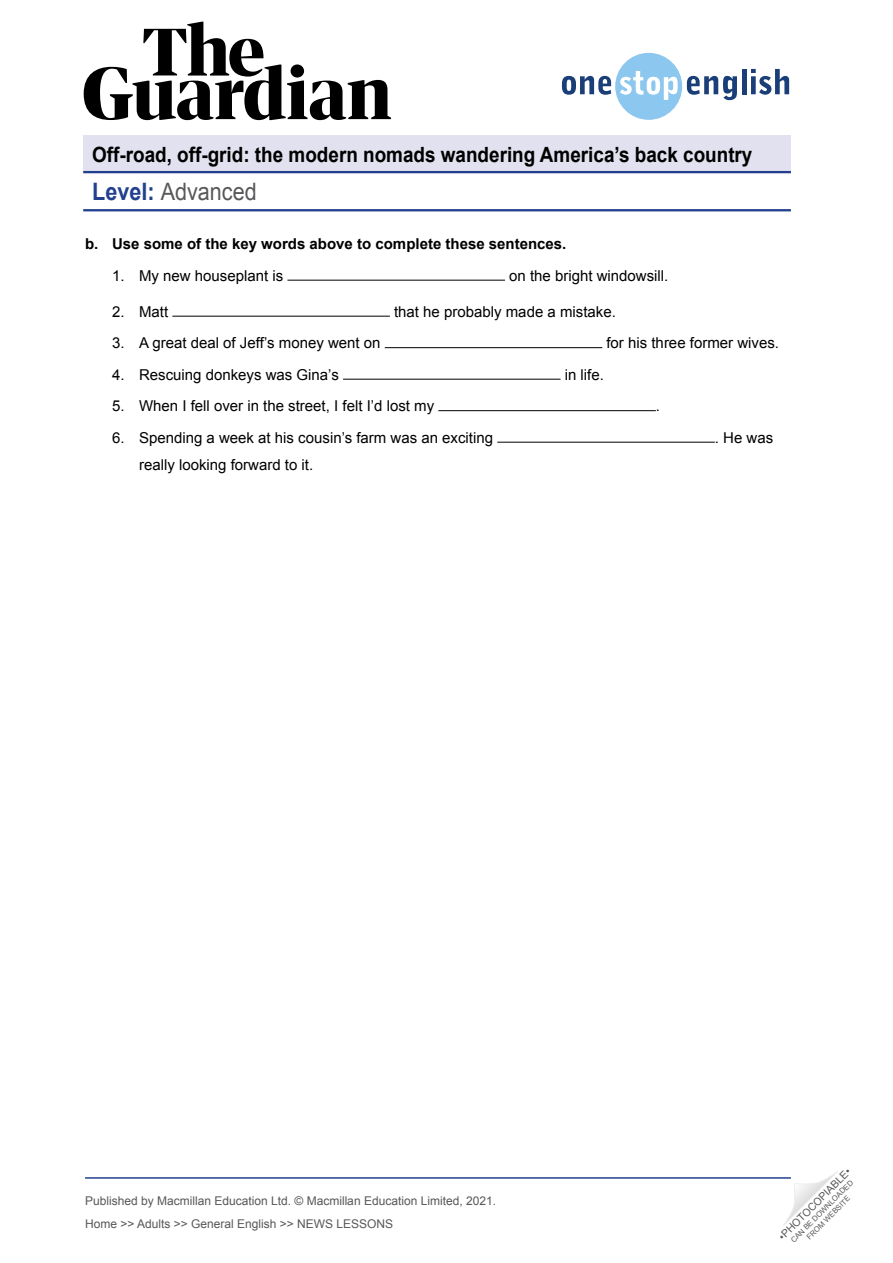
<style>
.page{position:relative;width:893px;height:1263px;background:#fff}
.page>*{position:absolute;margin:0;border:0;box-sizing:border-box;transform-origin:0 0}
.Article_Subtitle{font:24px "Arial";color:#58585a;scale:.9 1}
.Article_Subtitle-2{font:700 21px "Arial";color:#000;scale:.9 1}
.t1{font:15px "Arial";color:#000}
.WS__Body_-_rubric{font:700 15px "Arial";color:#000}
.t2{font:12px/23px "Arial";color:#575756}
.t3{font:10.5px "Arial";color:#575756}
.t4{font:7.5px/9px "Arial";color:#575756;text-align:center}
.s1{font-weight:700;color:#23408f}
</style>
<div class="page">
<hr style="left:85px;top:1177px;width:706px;height:2px;background:#23408f">
<svg style="left:783px;top:1171px;width:55px;height:55px"></svg>
<hr style="left:287px;top:280px;width:218px;height:1px;background:#000">
<hr style="left:172px;top:316px;width:218px;height:1px;background:#000">
<hr style="left:385px;top:347px;width:217px;height:1px;background:#000">
<hr style="left:343px;top:379px;width:218px;height:1px;background:#000">
<hr style="left:438px;top:410px;width:218px;height:1px;background:#000">
<hr style="left:497px;top:442px;width:218px;height:1px;background:#000">
<svg style="left:84px;top:22px;width:307px;height:98px"></svg>
<svg style="left:562px;top:53px;width:175px;height:67px"></svg>
<hr style="left:742px;top:69px;width:4px;height:25px;background:#1a3e78">
<svg style="left:751px;top:69px;width:38px;height:26px"></svg>
<div style="left:83px;top:136px;width:708px;height:37px;background:#e1e1ef"></div>
<hr style="left:83px;top:171px;width:708px;height:2px;background:#23408f">
<hr style="left:83px;top:209px;width:708px;height:2px;background:#23408f">
<p class="Article_Subtitle-2" style="left:92px;top:141px;width:735px">Off-road, off-grid: the modern nomads wandering America’s back country</p>
<p class="Article_Subtitle" style="left:92px;top:176px;width:184px"><span class="s1">Level:</span> Advanced</p>
<p class="WS__Body_-_rubric" style="left:85px;top:234px;width:483px">b. Use some of the key words above to complete these sentences.</p>
<p class="t1" style="left:112px;top:265px;width:173px">1. My new houseplant is</p>
<p class="t1" style="left:509px;top:265px;width:161px">on the bright windowsill.</p>
<p class="t1" style="left:112px;top:301px;width:58px">2. Matt</p>
<p class="t1" style="left:394px;top:301px;width:223px">that he probably made a mistake.</p>
<p class="t1" style="left:112px;top:333px;width:270px">3. A great deal of Jeff’s money went on</p>
<p class="t1" style="left:606px;top:333px;width:174px">for his three former wives.</p>
<p class="t1" style="left:112px;top:364px;width:228px">4. Rescuing donkeys was Gina’s</p>
<p class="t1" style="left:565px;top:364px;width:41px">in life.</p>
<p class="t1" style="left:112px;top:396px;width:324px">5. When I fell over in the street, I felt I’d lost my</p>
<p class="t1" style="left:656px;top:396px;width:6px">.</p>
<p class="t1" style="left:112px;top:427px;width:383px">6. Spending a week at his cousin’s farm was an exciting</p>
<p class="t1" style="left:715px;top:427px;width:60px">. He was</p>
<p class="t1" style="left:139px;top:454px;width:176px">really looking forward to it.</p>
<p class="t2" style="left:85px;top:1189px;width:413px">Published by Macmillan Education Ltd. © Macmillan Education Limited, 2021.<br>Home &gt;&gt; Adults &gt;&gt; General English &gt;&gt; NEWS LESSONS</p>
<p class="t3" style="left:776px;top:1233px;width:99px;rotate:-45deg">•PHOTOCOPIABLE•</p>
<p class="t4" style="left:789px;top:1238px;width:86px;rotate:-45deg">CAN BE DOWNLOADED<br>FROM WEBSITE</p>
</div>
